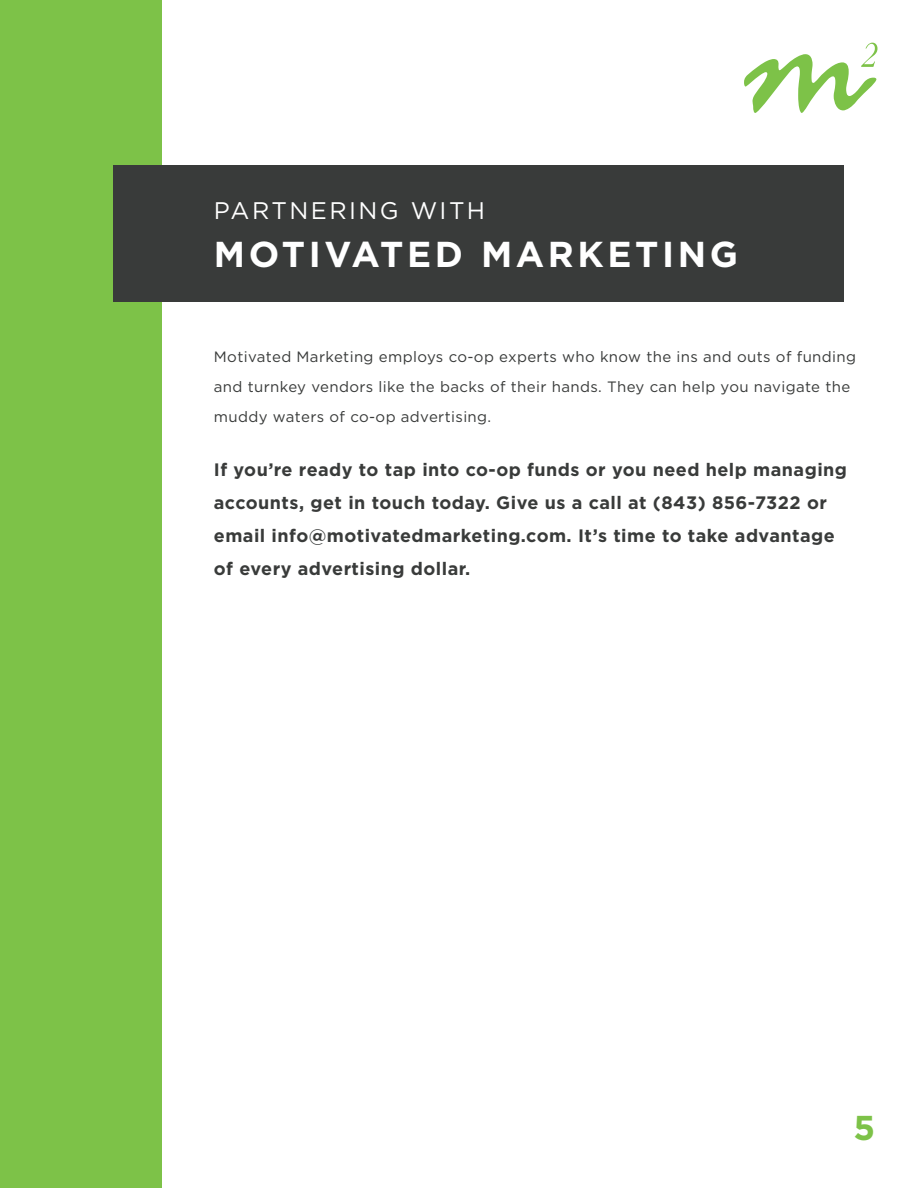
<style>
.page{position:relative;width:918px;height:1188px;background:#fff}
.page>*{position:absolute;margin:0;border:0;box-sizing:border-box;transform-origin:0 0}
.t1{font:700 36px "Gotham";letter-spacing:.1em;color:#fff}
.t2{font:700 34.5px "Gotham";color:#7dc248}
.t3{font:24px "Gotham";letter-spacing:.1em;color:#fff}
.t4{font:700 18px/33px "Gotham";letter-spacing:.025em;color:#393b3a}
.t5{font:15px/30px "Gotham";letter-spacing:.025em;color:#393b3a}
</style>
<div class="page">
<div style="left:0;top:0;width:162px;height:1188px;background:#7dc248"></div>
<svg style="left:744px;top:43px;width:134px;height:70px"></svg>
<div style="left:113px;top:166px;width:731px;height:136px;background:#393b3a"></div>
<h3 class="t3" style="left:214px;top:195px;width:273px">PARTNERING WITH</h3>
<h1 class="t1" style="left:214px;top:231px;width:526px">MOTIVATED MARKETING</h1>
<p class="t5" style="left:214px;top:341px;width:644px">Motivated Marketing employs co-op experts who know the ins and outs of funding and turnkey vendors like the backs of their hands. They can help you navigate the muddy waters of co-op advertising.</p>
<p class="t4" style="left:214px;top:453px;width:635px">If you’re ready to tap into co-op funds or you need help managing accounts, get in touch today. Give us a call at (843) 856-7322 or email info@motivatedmarketing.com. It’s time to take advantage of every advertising dollar.</p>
<h2 class="t2" style="left:853px;top:1104px;width:23px">5</h2>
</div>
